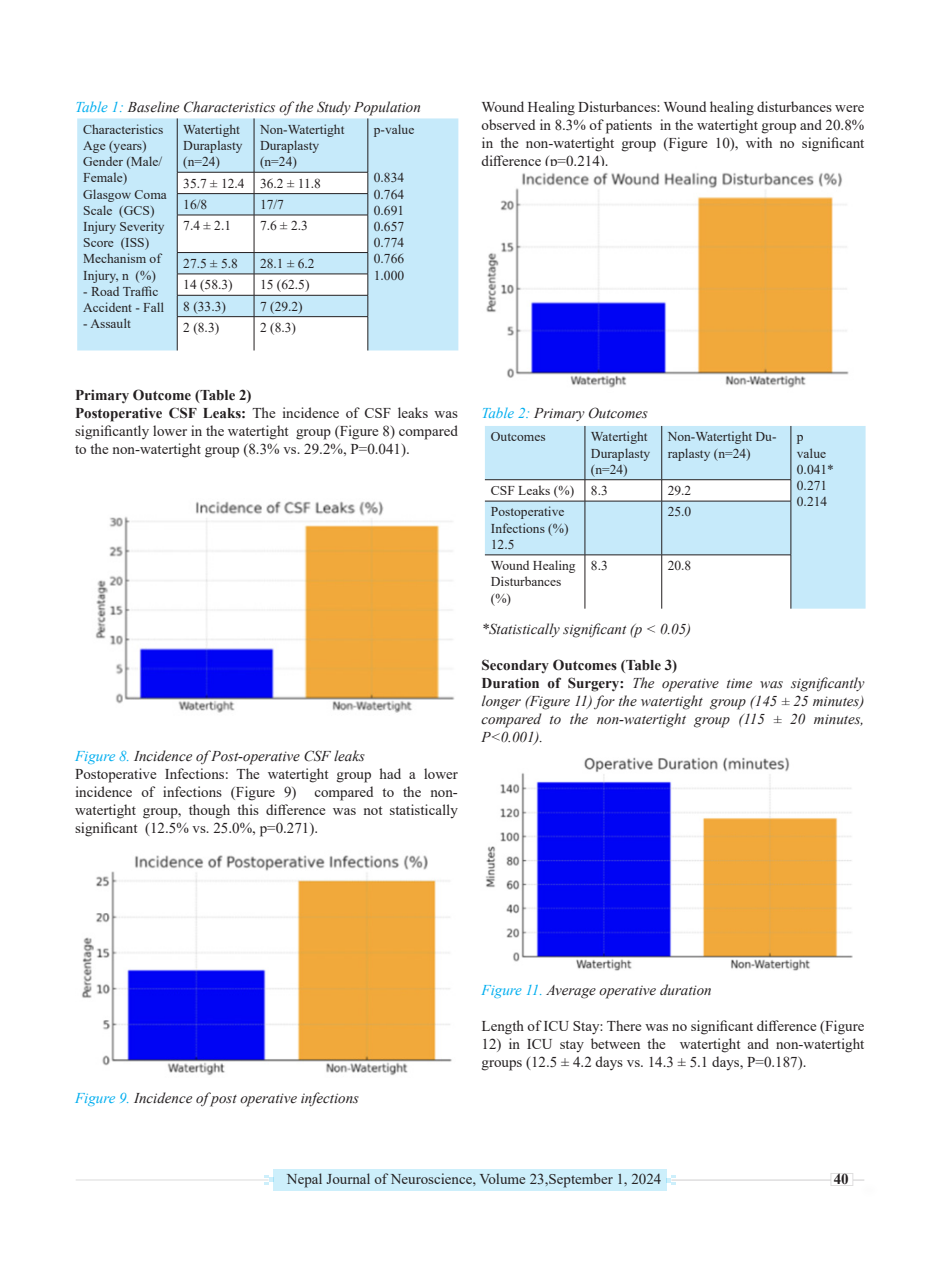
<style>
.page{position:relative;width:940px;height:1264px;background:#fff}
.page>*{position:absolute;margin:0;border:0;box-sizing:border-box;transform-origin:0 0}
.t1{font:15px/18px "Times New Roman";color:#231f20;text-align:justify}
.t2{font:italic 15px/18px "Times New Roman";color:#231f20;text-align:justify}
.t3{font:700 15px "Times New Roman";color:#231f20}
.t4{font:13.5px/16.2px "Times New Roman";color:#231f20}
.s1{color:#00aeef}
.s2{font-weight:700}
.s3{font-weight:700;font-style:normal}
</style>
<div class="page">
<div style="left:273px;top:1169px;width:393px;height:22px;background:#cdeffb"></div>
<svg style="left:264px;top:1175px;width:9px;height:10px"></svg>
<hr style="left:76px;top:1179px;width:192px;height:1px;background:#000">
<svg style="left:666px;top:1175px;width:10px;height:10px"></svg>
<hr style="left:671px;top:1179px;width:159px;height:1px;background:#231f20">
<svg style="left:77px;top:118px;width:381px;height:232px;fill:#c6eafa"></svg>
<hr style="left:177px;top:118px;width:1px;height:54px;background:#231f20">
<hr style="left:254px;top:118px;width:1px;height:54px;background:#231f20">
<hr style="left:367px;top:118px;width:1px;height:54px;background:#231f20">
<hr style="left:177px;top:172px;width:77px;height:1px;background:#231f20">
<hr style="left:254px;top:172px;width:114px;height:1px;background:#231f20">
<hr style="left:177px;top:193px;width:77px;height:1px;background:#231f20">
<svg style="left:177px;top:172px;width:1px;height:43px"></svg>
<hr style="left:254px;top:193px;width:114px;height:1px;background:#231f20">
<svg style="left:254px;top:172px;width:1px;height:43px"></svg>
<svg style="left:367px;top:172px;width:1px;height:43px"></svg>
<hr style="left:177px;top:215px;width:77px;height:1px;background:#231f20">
<hr style="left:177px;top:215px;width:1px;height:37px;background:#231f20">
<hr style="left:254px;top:215px;width:114px;height:1px;background:#231f20">
<hr style="left:254px;top:215px;width:1px;height:37px;background:#231f20">
<hr style="left:367px;top:215px;width:1px;height:37px;background:#231f20">
<hr style="left:177px;top:252px;width:77px;height:1px;background:#231f20">
<hr style="left:254px;top:252px;width:114px;height:1px;background:#231f20">
<hr style="left:177px;top:274px;width:77px;height:1px;background:#231f20">
<hr style="left:254px;top:274px;width:114px;height:1px;background:#231f20">
<hr style="left:177px;top:295px;width:77px;height:1px;background:#231f20">
<svg style="left:177px;top:253px;width:1px;height:63px"></svg>
<hr style="left:254px;top:295px;width:114px;height:1px;background:#231f20">
<svg style="left:254px;top:253px;width:1px;height:63px"></svg>
<svg style="left:367px;top:253px;width:1px;height:63px"></svg>
<hr style="left:177px;top:316px;width:77px;height:1px;background:#231f20">
<hr style="left:177px;top:317px;width:1px;height:33px;background:#231f20">
<hr style="left:254px;top:316px;width:114px;height:1px;background:#231f20">
<hr style="left:254px;top:317px;width:1px;height:33px;background:#231f20">
<hr style="left:367px;top:317px;width:1px;height:33px;background:#231f20">
<img style="left:95px;top:501px;width:360px;height:212px">
<img style="left:82px;top:855px;width:370px;height:221px">
<img style="left:486px;top:172px;width:363px;height:216px">
<svg style="left:485px;top:426px;width:380px;height:182px;fill:#c6eafa"></svg>
<hr style="left:584px;top:426px;width:1px;height:53px;background:#231f20">
<hr style="left:661px;top:426px;width:1px;height:53px;background:#231f20">
<hr style="left:790px;top:426px;width:1px;height:53px;background:#231f20">
<hr style="left:485px;top:479px;width:100px;height:1px;background:#231f20">
<hr style="left:585px;top:479px;width:76px;height:1px;background:#231f20">
<svg style="left:584px;top:480px;width:1px;height:21px"></svg>
<hr style="left:661px;top:479px;width:130px;height:1px;background:#231f20">
<svg style="left:661px;top:480px;width:1px;height:21px"></svg>
<svg style="left:790px;top:480px;width:1px;height:21px"></svg>
<hr style="left:485px;top:501px;width:100px;height:1px;background:#231f20">
<hr style="left:585px;top:501px;width:76px;height:1px;background:#231f20">
<hr style="left:584px;top:501px;width:1px;height:54px;background:#231f20">
<hr style="left:661px;top:501px;width:130px;height:1px;background:#231f20">
<hr style="left:661px;top:501px;width:1px;height:54px;background:#231f20">
<hr style="left:790px;top:501px;width:1px;height:54px;background:#231f20">
<hr style="left:485px;top:554px;width:100px;height:1px;background:#231f20">
<hr style="left:585px;top:554px;width:76px;height:1px;background:#231f20">
<hr style="left:584px;top:555px;width:1px;height:53px;background:#231f20">
<hr style="left:661px;top:554px;width:130px;height:1px;background:#231f20">
<hr style="left:661px;top:555px;width:1px;height:53px;background:#231f20">
<hr style="left:790px;top:555px;width:1px;height:53px;background:#231f20">
<img style="left:486px;top:757px;width:367px;height:214px">
<p class="t2" style="left:75px;top:98px;width:347px"><span class="s1">Table 1:</span> Baseline Characteristics of the Study Population</p>
<p class="t4" style="left:83px;top:121px;width:82px">Characteristics</p>
<p class="t4" style="left:83px;top:137px;width:65px">Age (years)</p>
<p class="t4" style="left:83px;top:153px;width:81px">Gender (Male/<br>Female)</p>
<p class="t4" style="left:83px;top:186px;width:85px">Glasgow Coma<br>Scale (GCS)</p>
<p class="t4" style="left:83px;top:218px;width:83px">Injury Severity<br>Score (ISS)</p>
<p class="t4" style="left:83px;top:250px;width:79px">Mechanism of<br>Injury, n (%)</p>
<p class="t4" style="left:83px;top:283px;width:82px">- Road Traffic<br>Accident - Fall</p>
<p class="t4" style="left:83px;top:315px;width:49px">- Assault</p>
<p class="t4" style="left:183px;top:121px;width:61px">Watertight<br>Duraplasty (n=24)</p>
<p class="t4" style="left:260px;top:121px;width:86px">Non-Watertight<br>Duraplasty (n=24)</p>
<p class="t4" style="left:374px;top:121px;width:42px">p-value</p>
<p class="t4" style="left:374px;top:169px;width:32px">0.834</p>
<p class="t4" style="left:374px;top:186px;width:32px">0.764</p>
<p class="t4" style="left:374px;top:202px;width:32px">0.691</p>
<p class="t4" style="left:374px;top:218px;width:32px">0.657</p>
<p class="t4" style="left:374px;top:234px;width:32px">0.774</p>
<p class="t4" style="left:374px;top:250px;width:32px">0.766</p>
<p class="t4" style="left:374px;top:267px;width:32px">1.000</p>
<p class="t4" style="left:183px;top:175px;width:63px">35.7 ± 12.4</p>
<p class="t4" style="left:260px;top:175px;width:62px">36.2 ± 11.8</p>
<p class="t4" style="left:183px;top:196px;width:26px">16/8</p>
<p class="t4" style="left:260px;top:196px;width:26px">17/7</p>
<p class="t4" style="left:183px;top:217px;width:49px">7.4 ± 2.1</p>
<p class="t4" style="left:260px;top:217px;width:49px">7.6 ± 2.3</p>
<p class="t4" style="left:183px;top:255px;width:56px">27.5 ± 5.8</p>
<p class="t4" style="left:260px;top:255px;width:56px">28.1 ± 6.2</p>
<p class="t4" style="left:183px;top:276px;width:51px">14 (58.3)</p>
<p class="t4" style="left:260px;top:276px;width:51px">15 (62.5)</p>
<p class="t4" style="left:183px;top:298px;width:44px">8 (33.3)</p>
<p class="t4" style="left:260px;top:298px;width:44px">7 (29.2)</p>
<p class="t4" style="left:183px;top:319px;width:37px">2 (8.3)</p>
<p class="t4" style="left:260px;top:319px;width:37px">2 (8.3)</p>
<p class="t3" style="left:75px;top:384px;width:178px">Primary Outcome (Table 2)</p>
<p class="t1" style="left:75px;top:404px;width:384px"><span class="s2">Postoperative CSF Leaks:</span> The incidence of CSF leaks was significantly lower in the watertight group (Figure 8) compared to the non-watertight group (8.3% vs. 29.2%, P=0.041).</p>
<p class="t2" style="left:75px;top:746px;width:291px"><span class="s1">Figure 8.</span> Incidence of Post-operative CSF leaks</p>
<p class="t1" style="left:75px;top:764px;width:384px">Postoperative Infections: The watertight group had a lower incidence of infections (Figure 9) compared to the non&shy;watertight group, though this difference was not statistically significant (12.5% vs. 25.0%, p=0.271).</p>
<p class="t1" style="left:481px;top:98px;width:384px">Wound Healing Disturbances: Wound healing disturbances were observed in 8.3% of patients in the watertight group and 20.8% in the non-watertight group (Figure 10), with no significant difference (p=0.214).</p>
<p class="t2" style="left:481px;top:404px;width:168px"><span class="s1">Table 2:</span> Primary Outcomes</p>
<p class="t4" style="left:491px;top:428px;width:56px">Outcomes</p>
<p class="t4" style="left:591px;top:428px;width:61px">Watertight<br>Duraplasty (n=24)</p>
<p class="t4" style="left:667px;top:428px;width:110px">Non-Watertight Du&shy;raplasty (n=24)</p>
<p class="t4" style="left:797px;top:428px;width:8px">p</p>
<p class="t4" style="left:797px;top:444px;width:31px">value</p>
<p class="t4" style="left:797px;top:461px;width:39px">0.041*<br>0.271</p>
<p class="t4" style="left:797px;top:493px;width:32px">0.214</p>
<p class="t4" style="left:491px;top:482px;width:85px">CSF Leaks (%)</p>
<p class="t4" style="left:591px;top:482px;width:18px">8.3</p>
<p class="t4" style="left:667px;top:482px;width:25px">29.2</p>
<p class="t4" style="left:491px;top:503px;width:79px">Postoperative<br>Infections (%)<br>12.5</p>
<p class="t4" style="left:667px;top:503px;width:25px">25.0</p>
<p class="t4" style="left:491px;top:557px;width:86px">Wound Healing<br>Disturbances (%)</p>
<p class="t4" style="left:591px;top:557px;width:18px">8.3</p>
<p class="t4" style="left:667px;top:557px;width:25px">20.8</p>
<p class="t2" style="left:481px;top:620px;width:211px">*Statistically significant (p &lt; 0.05)</p>
<p class="t3" style="left:481px;top:654px;width:197px">Secondary Outcomes (Table 3)</p>
<p class="t2" style="left:481px;top:674px;width:384px"><span class="s3">Duration of Surgery:</span> The operative time was significantly longer (Figure 11) for the watertight group (145 ± 25 minutes) compared to the non-watertight group (115 ± 20 minutes, P&lt;0.001).</p>
<p class="t2" style="left:75px;top:1088px;width:285px"><span class="s1">Figure 9.</span> Incidence of post operative infections</p>
<p class="t2" style="left:481px;top:980px;width:232px"><span class="s1">Figure 11.</span> Average operative duration</p>
<p class="t1" style="left:481px;top:1016px;width:384px">Length of ICU Stay: There was no significant difference (Figure</p>
<p class="t1" style="left:481px;top:1034px;width:384px">12) in ICU stay between the watertight and non-watertight groups (12.5 ± 4.2 days vs. 14.3 ± 5.1 days, P=0.187).</p>
<p class="t1" style="left:287px;top:1169px;width:376px">Nepal Journal of Neuroscience, Volume 23,September 1, 2024</p>
<p class="t3" style="left:833px;top:1168px;width:16px">40</p>
</div>
